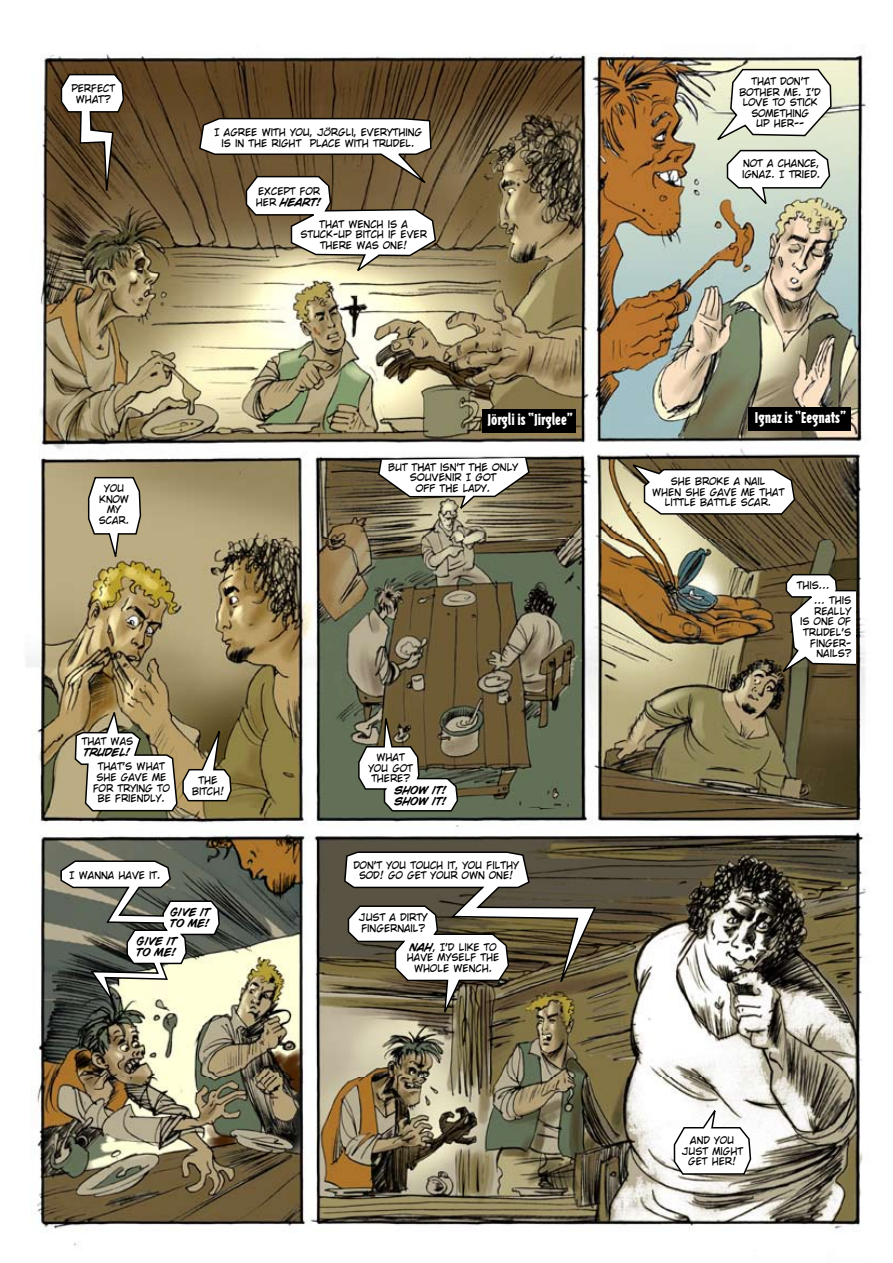
<style>
.page{position:relative;width:893px;height:1263px;background:#fff}
.page>*{position:absolute;margin:0;border:0;box-sizing:border-box;transform-origin:0 0}
.t1{font:900 18px "Triplex Cond";color:#fff}
.t2{font:10.05px/10.6px "CC Wild Words Int Roman";color:#000;text-align:center}
.t3{font:italic 700 10.05px/10.6px "CC Wild Words Int";color:#000}
.s1{font-family:"CC Wild Words Int Roman";font-weight:400;font-style:normal}
.s2{font-family:"CC Wild Words Int";font-weight:700;font-style:italic}
</style>
<div class="page">
<img style="left:26px;top:53px;width:842px;height:1193px">
<svg style="left:673px;top:1104px;width:79px;height:71px"></svg>
<svg style="left:628px;top:462px;width:168px;height:53px"></svg>
<svg style="left:357px;top:708px;width:102px;height:104px"></svg>
<svg style="left:60px;top:73px;width:65px;height:137px"></svg>
<svg style="left:198px;top:117px;width:239px;height:158px"></svg>
<svg style="left:713px;top:68px;width:119px;height:140px"></svg>
<svg style="left:87px;top:476px;width:55px;height:88px"></svg>
<svg style="left:74px;top:707px;width:158px;height:105px"></svg>
<svg style="left:377px;top:458px;width:154px;height:55px"></svg>
<svg style="left:778px;top:573px;width:77px;height:104px"></svg>
<svg style="left:343px;top:851px;width:254px;height:169px"></svg>
<svg style="left:60px;top:860px;width:161px;height:149px"></svg>
<div style="left:748px;top:407px;width:103px;height:24px;background:#000"></div>
<div style="left:482px;top:409px;width:94px;height:24px;background:#000"></div>
<p class="t2" style="left:71px;top:83px;width:45px">PERFECT<br>WHAT?</p>
<p class="t2" style="left:99px;top:483px;width:32px">YOU<br>KNOW<br>MY<br>SCAR.</p>
<p class="t2" style="left:214px;top:127px;width:210px">I AGREE WITH YOU, JÖRGLI, EVERYTHING<br>IS IN THE RIGHT PLACE WITH TRUDEL.</p>
<p class="t2" style="left:258px;top:186px;width:63px">EXCEPT FOR</p>
<p class="t3" style="left:256px;top:197px;width:68px"><span class="s1">HER</span> HEART!</p>
<p class="t2" style="left:300px;top:219px;width:128px">THAT WENCH IS A<br>STUCK-UP BITCH IF EVER<br>THERE WAS ONE!</p>
<h1 class="t1" style="left:487px;top:411px;width:87px">Jörgli is “Jirglee”</h1>
<p class="t2" style="left:388px;top:462px;width:132px">BUT THAT ISN'T THE ONLY<br>SOUVENIR I GOT<br>OFF THE LADY.</p>
<p class="t2" style="left:82px;top:736px;width:53px">THAT WAS</p>
<p class="t3" style="left:84px;top:747px;width:49px">TRUDEL!</p>
<p class="t2" style="left:93px;top:761px;width:78px">THAT'S WHAT<br>SHE GAVE ME<br>FOR TRYING TO<br>BE FRIENDLY.</p>
<p class="t2" style="left:192px;top:775px;width:34px">THE<br>BITCH!</p>
<p class="t2" style="left:368px;top:752px;width:46px">WHAT<br>YOU GOT<br>THERE?</p>
<p class="t3" style="left:394px;top:785px;width:55px">SHOW IT!<br>SHOW IT!</p>
<p class="t2" style="left:353px;top:860px;width:167px">DON'T YOU TOUCH IT, YOU FILTHY</p>
<p class="t2" style="left:69px;top:870px;width:93px">I WANNA HAVE IT.</p>
<p class="t2" style="left:359px;top:870px;width:156px">SOD! GO GET YOUR OWN ONE!</p>
<p class="t3" style="left:170px;top:907px;width:42px">GIVE IT<br>TO ME!</p>
<p class="t2" style="left:359px;top:912px;width:71px;text-align:left">JUST A DIRTY<br>FINGERNAIL?</p>
<p class="t3" style="left:137px;top:936px;width:42px">GIVE IT<br>TO ME!</p>
<p class="t2" style="left:407px;top:942px;width:94px"><span class="s2">NAH</span>, I'D LIKE TO<br>HAVE MYSELF THE<br>WHOLE WENCH.</p>
<p class="t2" style="left:740px;top:76px;width:83px">THAT DON'T<br>BOTHER ME. I'D<br>LOVE TO STICK<br>SOMETHING<br>UP HER--</p>
<p class="t2" style="left:742px;top:158px;width:80px;text-align:left">NOT A CHANCE,<br>IGNAZ. I TRIED.</p>
<h1 class="t1" style="left:755px;top:409px;width:93px">Ignaz is “Eegnats”</h1>
<p class="t2" style="left:652px;top:476px;width:134px">SHE BROKE A NAIL<br>WHEN SHE GAVE ME THAT<br>LITTLE BATTLE SCAR.</p>
<p class="t2" style="left:797px;top:580px;width:34px">THIS...</p>
<p class="t2" style="left:800px;top:595px;width:52px;text-align:right">... THIS<br>REALLY<br>IS ONE OF<br>TRUDEL'S<br>FINGER-<br>NAILS?</p>
<p class="t2" style="left:681px;top:1135px;width:63px">AND YOU<br>JUST MIGHT<br>GET HER!</p>
</div>
